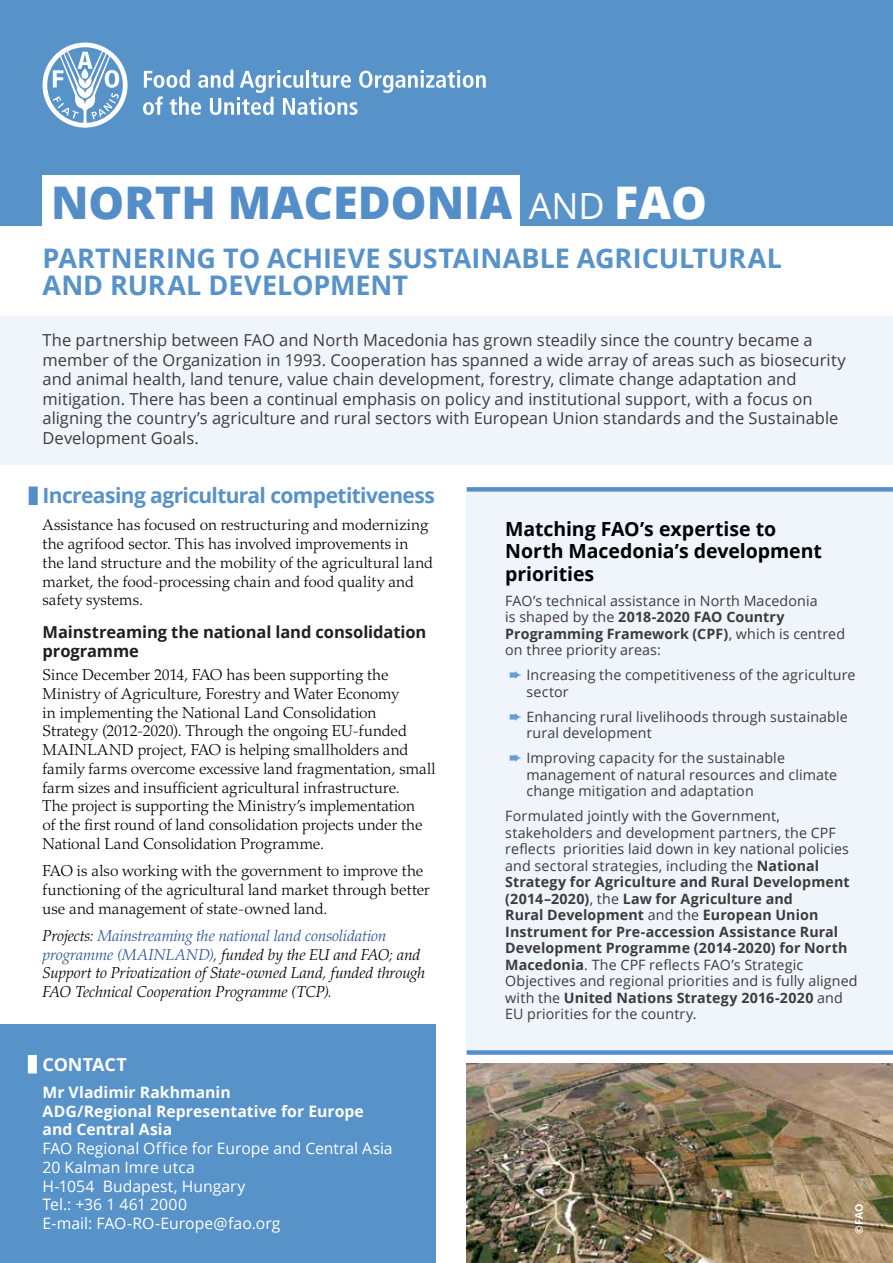
<style>
.page{position:relative;width:893px;height:1263px;background:#fff}
.page>*{position:absolute;margin:0;border:0;box-sizing:border-box;transform-origin:0 0}
.t1{font:800 45px "Open Sans";color:#548ec8}
.t2{font:700 27px/27px "Open Sans";color:#5792c9}
.t3{font:700 21px "Open Sans";letter-spacing:-.03em;color:#5792c9}
.t4{font:700 19.5px/22.5px "Open Sans";letter-spacing:-.005em;color:#000}
.t5{font:700 18px "Open Sans";letter-spacing:-.005em;color:#fff}
.t6{font:16.5px/19.5px "Open Sans";color:#3c3c3b}
.t7{font:700 16.5px/19.5px "Open Sans";letter-spacing:-.005em;color:#231f20}
.t8{font:300 15.75px/18.8px "Palatino LT Std";color:#000}
.t9{font:italic 300 15.75px/18.8px "Palatino LT Std";color:#000}
.t10{font:15.75px/18.8px "Open Sans";color:#fff}
.t11{font:700 15.75px/18.8px "Open Sans";color:#fff}
.t12{font:14.25px/16.5px "Open Sans";letter-spacing:.01em;color:#3c3c3b}
.t13{font:700 10.5px "Open Sans";color:#fff}
.s1{font-weight:400;font-size:36px;color:#fff}
.s2{color:#fff}
.s3{color:#255499}
.s4{color:#12110c}
.s5{font-weight:700}
.s6{color:#6c9ccf}
</style>
<div class="page">
<img style="left:467px;top:1063px;width:426px;height:200px">
<div style="left:0;top:0;width:893px;height:225px;background:#5792c9"></div>
<div style="left:0;top:316px;width:893px;height:149px;background:#f0f4fb"></div>
<div style="left:43px;top:175px;width:477px;height:73px;background:#fff"></div>
<div style="left:0;top:1025px;width:436px;height:238px;background:#5792c9"></div>
<div style="left:28px;top:1055px;width:9px;height:18px;background:#fff"></div>
<svg style="left:143px;top:70px;width:343px;height:45px"></svg>
<svg style="left:43px;top:43px;width:85px;height:85px"></svg>
<div style="left:467px;top:491px;width:426px;height:124px;background:#f0f4fb"></div>
<div style="left:467px;top:586px;width:426px;height:102px;background:#f0f4fb"></div>
<div style="left:467px;top:652px;width:426px;height:78px;background:#f0f4fb"></div>
<div style="left:467px;top:694px;width:426px;height:77px;background:#f0f4fb"></div>
<div style="left:467px;top:735px;width:426px;height:94px;background:#f0f4fb"></div>
<div style="left:467px;top:802px;width:426px;height:250px;background:#f0f4fb"></div>
<div style="left:467px;top:487px;width:426px;height:5px;background:#548ec8"></div>
<div style="left:467px;top:1050px;width:426px;height:5px;background:#548ec8"></div>
<div style="left:29px;top:486px;width:9px;height:19px;background:#548ec8"></div>
<h1 class="t1" style="left:51px;top:169px;width:657px">NORTH MACEDONIA <span class="s1">AND</span> <span class="s2">FAO</span></h1>
<h2 class="t2" style="left:43px;top:244px;width:741px">PARTNERING TO ACHIEVE SUSTAINABLE AGRICULTURAL<br>AND RURAL DEVELOPMENT</h2>
<p class="t6" style="left:43px;top:330px;width:805px">The partnership between FAO and North Macedonia has grown steadily since the country became a member of the Organization in 1993. Cooperation has spanned a wide array of areas such as biosecurity and animal health, land tenure, value chain development, forestry, climate change adaptation and mitigation. There has been a continual emphasis on policy and institutional support, with a focus on aligning the country’s agriculture and rural sectors with European Union standards and the Sustainable Development Goals.</p>
<h3 class="t3" style="left:43px;top:481px;width:394px">Increasing agricultural competitiveness</h3>
<p class="t8" style="left:43px;top:516px;width:392px">Assistance has focused on restructuring and modernizing the agrifood sector. This has involved improvements in the land structure and the mobility of the agricultural land market, the food-processing chain and food quality and safety systems.</p>
<p class="t7" style="left:43px;top:621px;width:385px">Mainstreaming the national land consolidation programme</p>
<p class="t8" style="left:43px;top:666px;width:395px">Since December 2014, FAO has been supporting the Ministry of Agriculture, Forestry and Water Economy<br>in implementing the National Land Consolidation Strategy (2012-2020). Through the ongoing EU-funded MAINLAND project, FAO is helping smallholders and family farms overcome excessive land fragmentation, small farm sizes and insufficient agricultural infrastructure.<br>The project is supporting the Ministry’s implementation<br>of the first round of land consolidation projects under the National Land Consolidation Programme.</p>
<p class="t8" style="left:43px;top:862px;width:389px">FAO is also working with the government to improve the functioning of the agricultural land market through better use and management of state-owned land.</p>
<p class="t9" style="left:43px;top:926px;width:384px">Projects: <span class="s3">Mainstreaming the national land consolidation programme (MAINLAND)</span><span class="s4">,</span> funded by the EU and FAO; and Support to Privatization of State-owned Land, funded through FAO Technical Cooperation Programme (TCP).</p>
<p class="t5" style="left:43px;top:1051px;width:86px">CONTACT</p>
<p class="t11" style="left:43px;top:1082px;width:323px">Mr Vladimir Rakhmanin<br>ADG/Regional Representative for Europe and Central Asia</p>
<p class="t10" style="left:43px;top:1138px;width:352px">FAO Regional Office for Europe and Central Asia<br>20 Kalman Imre utca<br>H-1054 Budapest, Hungary<br>Tel.: +36 1 461 2000<br>E-mail: FAO-RO-Europe@fao.org</p>
<h3 class="t4" style="left:505px;top:517px;width:318px">Matching FAO’s expertise to<br>North Macedonia’s development priorities</h3>
<p class="t12" style="left:505px;top:592px;width:341px">FAO’s technical assistance in North Macedonia<br>is shaped by the <span class="s5">2018-2020 FAO Country Programming Framework (CPF)</span>, which is centred on three priority areas:</p>
<p class="t12" style="left:526px;top:667px;width:331px;text-indent:-17px"><span class="s6">➨</span> Increasing the competitiveness of the agriculture sector</p>
<p class="t12" style="left:526px;top:708px;width:323px;text-indent:-17px"><span class="s6">➨</span> Enhancing rural livelihoods through sustainable rural development</p>
<p class="t12" style="left:526px;top:750px;width:312px;text-indent:-17px"><span class="s6">➨</span> Improving capacity for the sustainable management of natural resources and climate change mitigation and adaptation</p>
<p class="t12" style="left:505px;top:808px;width:354px">Formulated jointly with the Government, stakeholders and development partners, the CPF reflects priorities laid down in key national policies and sectoral strategies, including the <span class="s5">National Strategy for Agriculture and Rural Development (2014–2020)</span>, the <span class="s5">Law for Agriculture and<br>Rural Development</span> and the <span class="s5">European Union Instrument for Pre-accession Assistance Rural Development Programme (2014-2020) for North Macedonia</span>. The CPF reflects FAO’s Strategic Objectives and regional priorities and is fully aligned with the <span class="s5">United Nations Strategy 2016-2020</span> and EU priorities for the country.</p>
<p class="t13" style="left:851px;top:1234px;width:32px;rotate:-90deg">©FAO</p>
</div>
